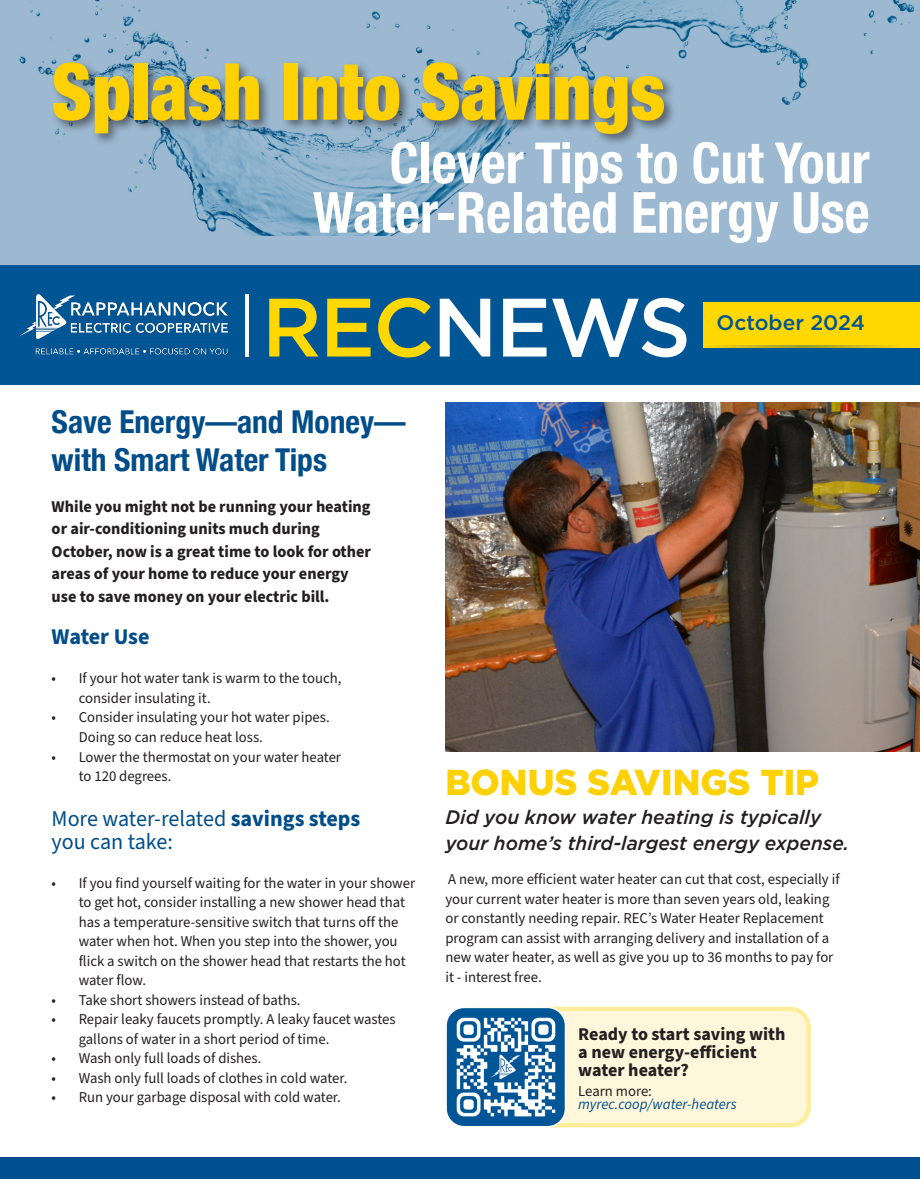
<style>
.page{position:relative;width:920px;height:1179px;background:#fff}
.page>*{position:absolute;margin:0;border:0;box-sizing:border-box;transform-origin:0 0}
.t1{font:900 condensed 78.75px "Helvetica Neue";color:#fed105;scale:.95 1}
.t2{font:700 condensed 56.7px/49.5px "Helvetica Neue";color:#fff;text-align:right;scale:.95 1}
.t3{font:900 36px "Gotham";color:#fed105}
.t4{font:700 condensed 31.5px/37.8px "Helvetica Neue";color:#004d89}
.t5{font:22.5px "Source Sans Pro";letter-spacing:-.005em;color:#004d89}
.t6{font:700 22.5px "Source Sans Pro";letter-spacing:-.01em;color:#004d89}
.t7{font:500 21px "Gotham";color:#005595}
.t8{font:italic 500 19.5px/25.5px "Gotham";color:#231f20}
.t9{font:700 18px/18px "Source Sans Pro";color:#231f20}
.t10{font:700 16.5px/22.5px "Source Sans Pro";color:#231f20}
.t11{font:15px/19.5px "Source Sans Pro";color:#231f20}
.t12{font:italic 15px "Source Sans Pro";color:#004d89}
.s1{font-weight:700}
</style>
<div class="page">
<img style="left:445px;top:402px;width:474px;height:349px">
<svg style="left:0;top:0;width:919px;height:265px;background:#94b4cd"></svg>
<div style="left:0;top:1157px;width:919px;height:21px;background:#00508f"></div>
<div style="left:0;top:265px;width:919px;height:120px;background:#005595"></div>
<div style="left:703px;top:302px;width:216px;height:45px;background:#ffd801"></div>
<hr style="left:245px;top:294px;width:3px;height:62px;background:#fff">
<svg style="left:713px;top:345px;width:182px;height:2px"></svg>
<svg style="left:269px;top:299px;width:49px;height:57px"></svg>
<svg style="left:327px;top:299px;width:43px;height:57px"></svg>
<svg style="left:378px;top:298px;width:53px;height:59px"></svg>
<svg style="left:439px;top:299px;width:51px;height:57px"></svg>
<svg style="left:503px;top:299px;width:43px;height:57px"></svg>
<svg style="left:552px;top:298px;width:134px;height:59px"></svg>
<img style="left:19px;top:294px;width:209px;height:61px">
<div style="left:50px;top:59px;width:626px;height:87px;background:#231f20;opacity:.56"></div>
<div style="left:451px;top:1008px;width:357px;height:117px;background:#fff7dc;border-radius:18px"></div>
<div style="left:448px;top:1006px;width:362px;height:121px;border:4px solid #fed503;border-radius:18px"></div>
<img style="left:448px;top:1007px;width:117px;height:119px">
<div style="left:445px;top:1006px;width:121px;height:121px;border:2px solid #fff;border-radius:18px"></div>
<p class="t1" style="left:51px;top:27px;width:647px">Splash Into Savings</p>
<p class="t2" style="left:313px;top:134px;width:587px">Clever Tips to Cut Your<br>Water-Related Energy Use</p>
<p class="t7" style="left:716px;top:309px;width:150px">October 2024</p>
<p class="t4" style="left:52px;top:400px;width:355px">Save Energy—and Money— with Smart Water Tips</p>
<p class="t10" style="left:52px;top:495px;width:321px">While you might not be running your heating or air-conditioning units much during October, now is a great time to look for other areas of your home to reduce your energy use to save money on your electric bill.</p>
<p class="t6" style="left:52px;top:621px;width:99px">Water Use</p>
<p class="t11" style="left:52px;top:669px;width:291px">• If your hot water tank is warm to the touch,</p>
<p class="t11" style="left:79px;top:688px;width:133px">consider insulating it.</p>
<p class="t11" style="left:52px;top:708px;width:279px">• Consider insulating your hot water pipes.</p>
<p class="t11" style="left:79px;top:727px;width:186px">Doing so can reduce heat loss.</p>
<p class="t11" style="left:52px;top:747px;width:291px">• Lower the thermostat on your water heater</p>
<p class="t11" style="left:79px;top:766px;width:94px">to 120 degrees.</p>
<p class="t5" style="left:52px;top:803px;width:310px">More water-related <span class="s1">savings steps</span></p>
<p class="t5" style="left:52px;top:826px;width:123px">you can take:</p>
<p class="t11" style="left:79px;top:873px;width:338px;text-indent:-27px">• If you find yourself waiting for the water in your shower to get hot, consider installing a new shower head that has a temperature-sensitive switch that turns off the water when hot. When you step into the shower, you flick a switch on the shower head that restarts the hot water flow.</p>
<p class="t11" style="left:52px;top:990px;width:250px">• Take short showers instead of baths.</p>
<p class="t11" style="left:79px;top:1009px;width:318px;text-indent:-27px">• Repair leaky faucets promptly. A leaky faucet wastes gallons of water in a short period of time.</p>
<p class="t11" style="left:52px;top:1048px;width:211px">• Wash only full loads of dishes.</p>
<p class="t11" style="left:52px;top:1068px;width:297px">• Wash only full loads of clothes in cold water.</p>
<p class="t11" style="left:52px;top:1087px;width:290px">• Run your garbage disposal with cold water.</p>
<p class="t3" style="left:445px;top:756px;width:375px">BONUS SAVINGS TIP</p>
<p class="t8" style="left:445px;top:804px;width:405px">Did you know water heating is typically your home’s third-largest energy expense.</p>
<p class="t11" style="left:445px;top:870px;width:395px">A new, more efficient water heater can cut that cost, especially if your current water heater is more than seven years old, leaking or constantly needing repair. REC’s Water Heater Replacement program can assist with arranging delivery and installation of a new water heater, as well as give you up to 36 months to pay for it - interest free.</p>
<p class="t9" style="left:578px;top:1025px;width:209px">Ready to start saving with a new energy-efficient water heater?</p>
<p class="t11" style="left:578px;top:1081px;width:75px">Learn more:</p>
<p class="t12" style="left:578px;top:1094px;width:160px">myrec.coop/water-heaters</p>
</div>
